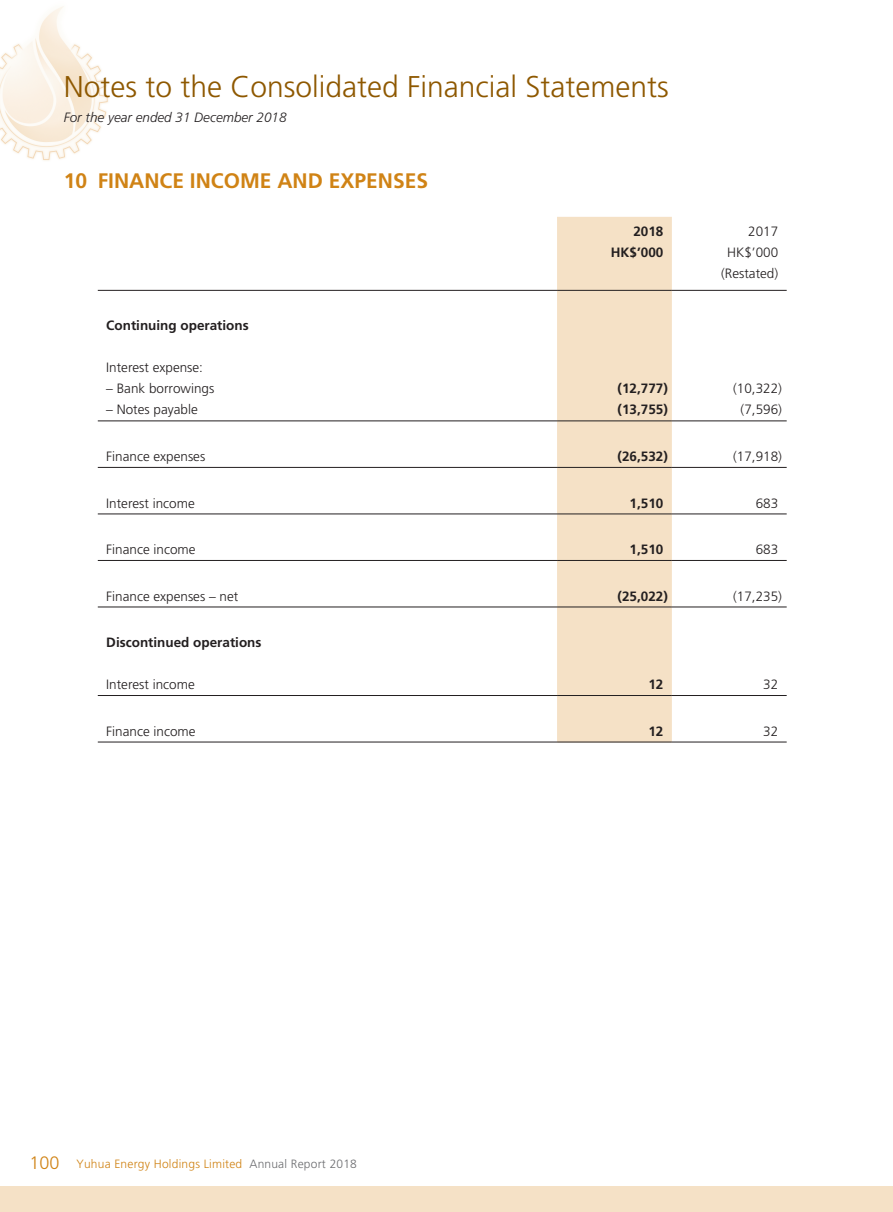
<style>
.page{position:relative;width:893px;height:1212px;background:#fff}
.page>*{position:absolute;margin:0;border:0;box-sizing:border-box;transform-origin:0 0}
.t1{font:300 30px "Frutiger LT Std";color:#8e5800}
._01_H1{font:700 21px "Frutiger LT Std";color:#d08315}
._50_Table_txt{font:300 13.5px "Frutiger LT Std";color:#231f20}
._50_Table_txt-2{font:700 13.5px "Frutiger LT Std";color:#231f20}
.t2{font:italic 300 13.5px "Frutiger LT Std";color:#231f20}
.t3{font:300 12px "Frutiger LT Std";letter-spacing:.015em;color:#d08315}
.s1{font-size:18px}
.s2{color:#6c6d70}
</style>
<div class="page">
<img style="left:0;top:6px;width:109px;height:155px">
<div style="left:0;top:1186px;width:893px;height:26px;background:#f5e1c6"></div>
<div style="left:557px;top:217px;width:115px;height:525px;background:#f5e1c6"></div>
<hr style="left:98px;top:290px;width:459px;height:1px;background:#231f20">
<hr style="left:557px;top:290px;width:115px;height:1px;background:#231f20">
<hr style="left:672px;top:290px;width:115px;height:1px;background:#231f20">
<hr style="left:98px;top:420px;width:459px;height:1px;background:#231f20">
<hr style="left:557px;top:420px;width:115px;height:1px;background:#231f20">
<hr style="left:672px;top:420px;width:115px;height:1px;background:#231f20">
<hr style="left:98px;top:467px;width:459px;height:1px;background:#231f20">
<hr style="left:557px;top:467px;width:115px;height:1px;background:#231f20">
<hr style="left:672px;top:467px;width:115px;height:1px;background:#231f20">
<hr style="left:98px;top:513px;width:459px;height:1px;background:#231f20">
<hr style="left:557px;top:513px;width:115px;height:1px;background:#231f20">
<hr style="left:672px;top:513px;width:115px;height:1px;background:#231f20">
<hr style="left:98px;top:560px;width:459px;height:1px;background:#231f20">
<hr style="left:557px;top:560px;width:115px;height:1px;background:#231f20">
<hr style="left:672px;top:560px;width:115px;height:1px;background:#231f20">
<hr style="left:98px;top:606px;width:459px;height:1px;background:#231f20">
<hr style="left:557px;top:606px;width:115px;height:1px;background:#231f20">
<hr style="left:672px;top:606px;width:115px;height:1px;background:#231f20">
<hr style="left:98px;top:695px;width:459px;height:1px;background:#231f20">
<hr style="left:557px;top:695px;width:115px;height:1px;background:#231f20">
<hr style="left:672px;top:695px;width:115px;height:1px;background:#231f20">
<hr style="left:98px;top:742px;width:459px;height:1px;background:#231f20">
<hr style="left:557px;top:742px;width:115px;height:1px;background:#231f20">
<hr style="left:672px;top:742px;width:115px;height:1px;background:#231f20">
<h1 class="t1" style="left:64px;top:70px;width:607px">Notes to the Consolidated Financial Statements</h1>
<p class="t2" style="left:64px;top:109px;width:224px">For the year ended 31 December 2018</p>
<p class="_01_H1" style="left:64px;top:168px;width:366px">10 FINANCE INCOME AND EXPENSES</p>
<p class="_50_Table_txt-2" style="left:633px;top:223px;width:32px">2018</p>
<p class="_50_Table_txt" style="left:748px;top:223px;width:32px">2017</p>
<p class="_50_Table_txt-2" style="left:611px;top:244px;width:54px">HK$’000</p>
<p class="_50_Table_txt" style="left:727px;top:244px;width:53px">HK$’000</p>
<p class="_50_Table_txt" style="left:721px;top:265px;width:59px">(Restated)</p>
<p class="_50_Table_txt-2" style="left:106px;top:318px;width:144px">Continuing operations</p>
<p class="_50_Table_txt" style="left:106px;top:360px;width:98px">Interest expense:</p>
<p class="_50_Table_txt" style="left:106px;top:381px;width:110px">– Bank borrowings</p>
<p class="_50_Table_txt-2" style="left:618px;top:381px;width:52px">(12,777)</p>
<p class="_50_Table_txt" style="left:733px;top:381px;width:50px">(10,322)</p>
<p class="_50_Table_txt" style="left:106px;top:402px;width:93px">– Notes payable</p>
<p class="_50_Table_txt-2" style="left:618px;top:402px;width:52px">(13,755)</p>
<p class="_50_Table_txt" style="left:741px;top:402px;width:43px">(7,596)</p>
<p class="_50_Table_txt" style="left:106px;top:449px;width:101px">Finance expenses</p>
<p class="_50_Table_txt-2" style="left:618px;top:448px;width:52px">(26,532)</p>
<p class="_50_Table_txt" style="left:733px;top:449px;width:50px">(17,918)</p>
<p class="_50_Table_txt" style="left:106px;top:495px;width:90px">Interest income</p>
<p class="_50_Table_txt-2" style="left:630px;top:495px;width:35px">1,510</p>
<p class="_50_Table_txt" style="left:756px;top:495px;width:24px">683</p>
<p class="_50_Table_txt" style="left:106px;top:542px;width:91px">Finance income</p>
<p class="_50_Table_txt-2" style="left:630px;top:541px;width:35px">1,510</p>
<p class="_50_Table_txt" style="left:756px;top:542px;width:24px">683</p>
<p class="_50_Table_txt" style="left:106px;top:588px;width:134px">Finance expenses – net</p>
<p class="_50_Table_txt-2" style="left:618px;top:588px;width:52px">(25,022)</p>
<p class="_50_Table_txt" style="left:733px;top:588px;width:50px">(17,235)</p>
<p class="_50_Table_txt-2" style="left:106px;top:634px;width:157px">Discontinued operations</p>
<p class="_50_Table_txt" style="left:106px;top:677px;width:90px">Interest income</p>
<p class="_50_Table_txt-2" style="left:648px;top:676px;width:17px">12</p>
<p class="_50_Table_txt" style="left:763px;top:677px;width:17px">32</p>
<p class="_50_Table_txt" style="left:106px;top:723px;width:91px">Finance income</p>
<p class="_50_Table_txt-2" style="left:648px;top:723px;width:17px">12</p>
<p class="_50_Table_txt" style="left:763px;top:723px;width:17px">32</p>
<p class="t3" style="left:29px;top:1157px;width:329px"><span class="s1">100</span> Yuhua Energy Holdings Limited <span class="s2">Annual Report 2018</span></p>
</div>
